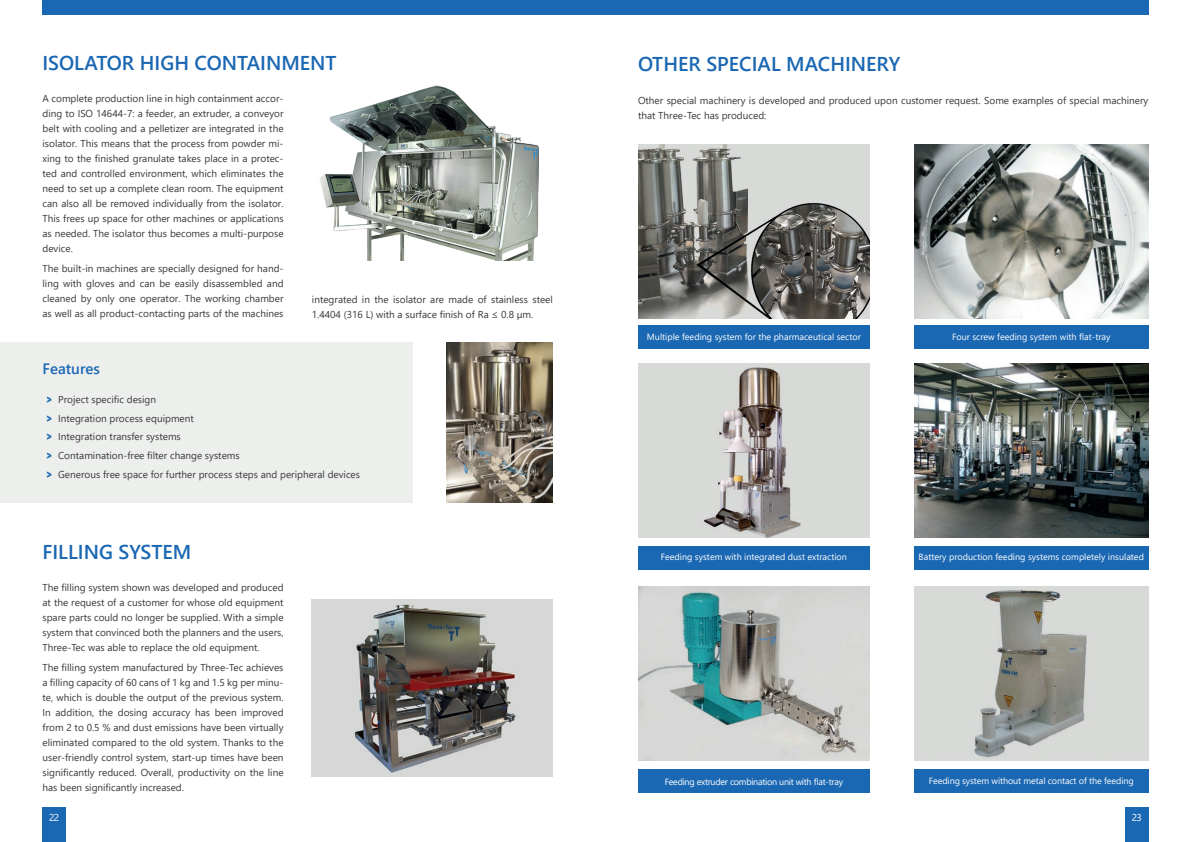
<style>
.page{position:relative;width:1191px;height:842px;background:#fff}
.page>*{position:absolute;margin:0;border:0;box-sizing:border-box;transform-origin:0 0}
.t1{font:600 20px "Segoe UI";color:#1a67b3}
.t2{font:600 15px "Segoe UI";color:#1a67b3}
.t3{font:10px/15px "Segoe UI";color:#383839;text-align:justify}
.t4{font:10px "Segoe UI";color:#fff}
.t5{font:9px "Segoe UI";color:#fff}
.t6{font:9px "Segoe UI";letter-spacing:-.03em;color:#fff}
.s1{font-family:"Bauhaus 93";color:#1a67b3}
</style>
<div class="page">
<img style="left:319px;top:85px;width:220px;height:175px">
<div style="left:0;top:342px;width:412px;height:160px;background:#edefed"></div>
<div style="left:43px;top:0;width:1105px;height:14px;background:#1a67b3"></div>
<img style="left:638px;top:145px;width:232px;height:173px">
<img style="left:914px;top:145px;width:234px;height:173px">
<img style="left:312px;top:600px;width:241px;height:177px">
<img style="left:914px;top:364px;width:234px;height:174px">
<div style="left:638px;top:546px;width:232px;height:23px;background:#1a67b3"></div>
<img style="left:638px;top:364px;width:232px;height:174px">
<img style="left:638px;top:587px;width:231px;height:173px">
<div style="left:914px;top:546px;width:234px;height:23px;background:#1a67b3"></div>
<div style="left:638px;top:769px;width:231px;height:24px;background:#1a67b3"></div>
<div style="left:638px;top:325px;width:232px;height:24px;background:#1a67b3"></div>
<div style="left:914px;top:325px;width:234px;height:24px;background:#1a67b3"></div>
<div style="left:914px;top:769px;width:234px;height:24px;background:#1a67b3"></div>
<img style="left:914px;top:587px;width:234px;height:173px">
<img style="left:446px;top:342px;width:107px;height:160px">
<div style="left:1125px;top:807px;width:23px;height:35px;background:#1a67b3"></div>
<div style="left:43px;top:807px;width:23px;height:35px;background:#1a67b3"></div>
<h1 class="t1" style="left:42px;top:44px;width:296px">ISOLATOR HIGH CONTAINMENT</h1>
<p class="t3" style="left:43px;top:90px;width:242px">A complete production line in high containment accor&shy;ding to ISO 14644-7: a feeder, an extruder, a conveyor belt with cooling and a pelletizer are integrated in the isolator. This means that the process from powder mi&shy;xing to the finished granulate takes place in a protec&shy;ted and controlled environment, which eliminates the need to set up a complete clean room. The equipment can also all be removed individually from the isolator.<br>This frees up space for other machines or applications as needed. The isolator thus becomes a multi-purpose device.</p>
<p class="t3" style="left:43px;top:260px;width:242px">The built-in machines are specially designed for hand&shy;ling with gloves and can be easily disassembled and cleaned by only one operator. The working chamber as well as all product-contacting parts of the machines</p>
<h2 class="t2" style="left:43px;top:354px;width:59px">Features</h2>
<p class="t3" style="left:312px;top:291px;width:242px">integrated in the isolator are made of stainless steel<br>1.4404 (316 L) with a surface finish of Ra ≤ 0.8 µm.</p>
<p class="t3" style="left:47px;top:389px;width:315px;line-height:18.7px;text-align:left"><span class="s1">&gt;</span> Project specific design<br><span class="s1">&gt;</span> Integration process equipment<br><span class="s1">&gt;</span> Integration transfer systems<br><span class="s1">&gt;</span> Contamination-free filter change systems<br><span class="s1">&gt;</span> Generous free space for further process steps and peripheral devices</p>
<h1 class="t1" style="left:42px;top:533px;width:151px">FILLING SYSTEM</h1>
<p class="t3" style="left:43px;top:579px;width:242px">The filling system shown was developed and produced at the request of a customer for whose old equipment spare parts could no longer be supplied. With a simple system that convinced both the planners and the users, Three-Tec was able to replace the old equipment.</p>
<p class="t3" style="left:43px;top:659px;width:242px">The filling system manufactured by Three-Tec achieves a filling capacity of 60 cans of 1 kg and 1.5 kg per minu&shy;te, which is double the output of the previous system.<br>In addition, the dosing accuracy has been improved from 2 to 0.5 % and dust emissions have been virtually eliminated compared to the old system. Thanks to the user-friendly control system, start-up times have been significantly reduced. Overall, productivity on the line has been significantly increased.</p>
<h1 class="t1" style="left:638px;top:45px;width:264px">OTHER SPECIAL MACHINERY</h1>
<p class="t3" style="left:638px;top:92px;width:512px">Other special machinery is developed and produced upon customer request. Some examples of special machinery that Three-Tec has produced:</p>
<p class="t5" style="left:647px;top:328px;width:215px">Multiple feeding system for the pharmaceutical sector</p>
<p class="t5" style="left:952px;top:328px;width:160px">Four screw feeding system with flat-tray</p>
<p class="t5" style="left:661px;top:548px;width:188px">Feeding system with integrated dust extraction</p>
<p class="t5" style="left:918px;top:548px;width:227px">Battery production feeding systems completely insulated</p>
<p class="t6" style="left:664px;top:773px;width:180px">Feeding extruder combination unit with flat-tray</p>
<p class="t5" style="left:928px;top:772px;width:206px">Feeding system without metal contact of the feeding</p>
<p class="t4" style="left:49px;top:808px;width:12px">22</p>
<p class="t4" style="left:1131px;top:808px;width:12px">23</p>
</div>
